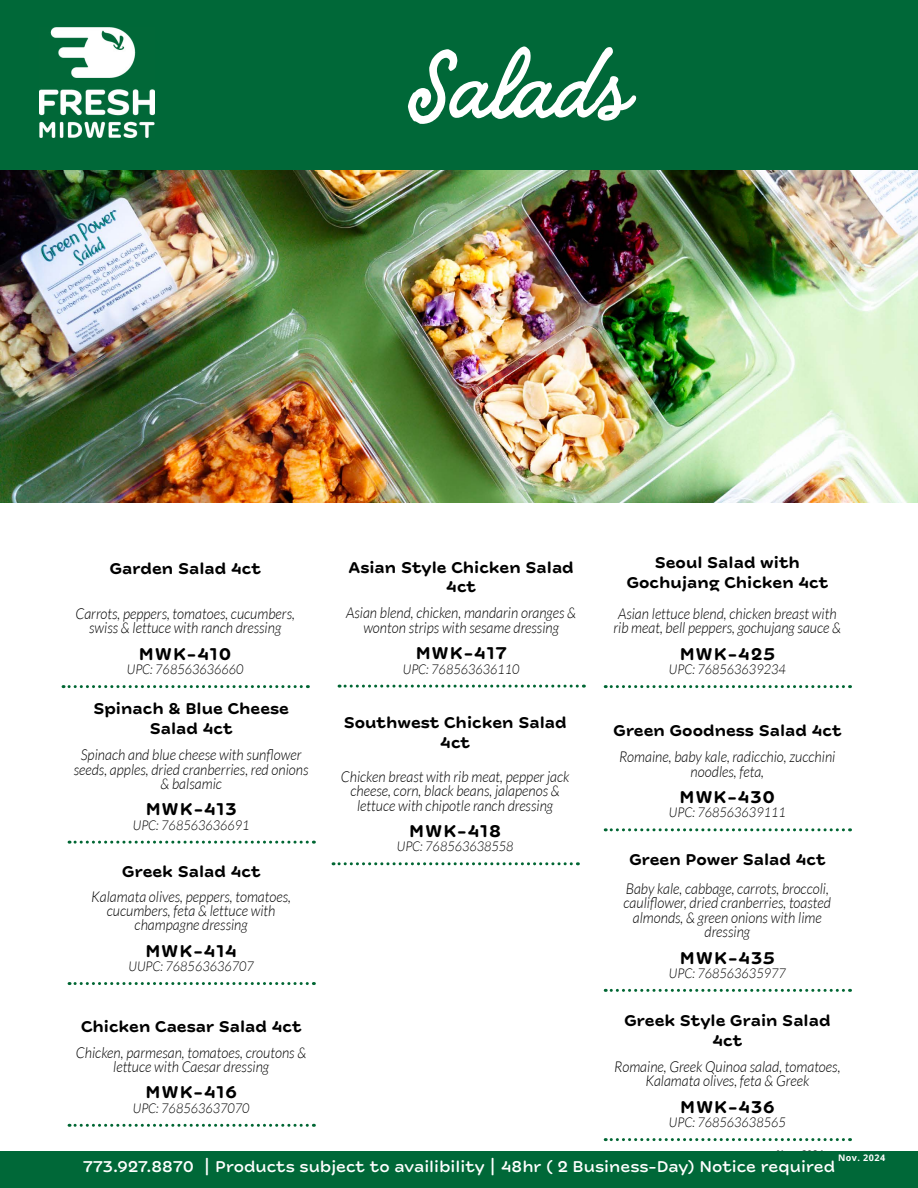
<style>
.page{position:relative;width:918px;height:1188px;background:#fff}
.page>*{position:absolute;margin:0;border:0;box-sizing:border-box;transform-origin:0 0}
.t1{font:76.5px "Quimby Gubernatorial";color:#fff}
.t2{font:700 18px "New Farm";letter-spacing:.05em;color:#000}
.t3{font:700 16.5px/19.8px "New Farm";color:#000;text-align:center}
.t4{font:500 16.5px "New Farm";color:#fff}
.t5{font:italic 300 15px/14.4px "Lato";color:#000;text-align:center;scale:.94 1}
.t6{font:italic 300 13.5px "Lato";color:#000;scale:.94 1}
.t7{font:9px "Open Sans";letter-spacing:.05em;color:#000}
.t8{font:9px "Open Sans";letter-spacing:.05em;color:#fff}
</style>
<div class="page">
<div style="left:0;top:0;width:918px;height:171px;background:#006838"></div>
<img style="left:40px;top:27px;width:114px;height:111px">
<img style="left:0;top:171px;width:918px;height:331px">
<svg style="left:63px;top:685px;width:245px;height:3px"></svg>
<svg style="left:69px;top:841px;width:245px;height:3px"></svg>
<svg style="left:69px;top:982px;width:245px;height:3px"></svg>
<svg style="left:69px;top:1124px;width:245px;height:3px"></svg>
<svg style="left:339px;top:685px;width:245px;height:3px"></svg>
<svg style="left:333px;top:862px;width:245px;height:3px"></svg>
<svg style="left:605px;top:685px;width:246px;height:3px"></svg>
<svg style="left:605px;top:828px;width:246px;height:3px"></svg>
<svg style="left:605px;top:989px;width:246px;height:3px"></svg>
<svg style="left:605px;top:1138px;width:246px;height:3px"></svg>
<div style="left:0;top:1151px;width:918px;height:37px;background:#006838"></div>
<h1 class="t1" style="left:407px;top:46px;width:220px">Salads</h1>
<p class="t3" style="left:626px;top:554px;width:203px">Seoul Salad with<br>Gochujang Chicken 4ct</p>
<p class="t5" style="left:613px;top:607px;width:244px">Asian lettuce blend, chicken breast with rib meat, bell peppers, gochujang sauce &amp;</p>
<p class="t2" style="left:680px;top:642px;width:97px">MWK-425</p>
<p class="t6" style="left:669px;top:662px;width:126px">UPC: 768563639234</p>
<p class="t3" style="left:349px;top:558px;width:227px">Asian Style Chicken Salad<br>4ct</p>
<p class="t5" style="left:346px;top:606px;width:246px">Asian blend, chicken, mandarin oranges &amp; wonton strips with sesame dressing</p>
<p class="t2" style="left:416px;top:642px;width:92px">MWK-417</p>
<p class="t6" style="left:403px;top:662px;width:126px">UPC: 768563636110</p>
<p class="t3" style="left:109px;top:560px;width:153px">Garden Salad 4ct</p>
<p class="t5" style="left:75px;top:607px;width:235px">Carrots, peppers, tomatoes, cucumbers, swiss &amp; lettuce with ranch dressing</p>
<p class="t2" style="left:139px;top:642px;width:94px">MWK-410</p>
<p class="t6" style="left:127px;top:662px;width:126px">UPC: 768563636660</p>
<p class="t3" style="left:93px;top:699px;width:197px">Spinach &amp; Blue Cheese<br>Salad 4ct</p>
<p class="t5" style="left:74px;top:748px;width:251px">Spinach and blue cheese with sunflower seeds, apples, dried cranberries, red onions &amp; balsamic</p>
<p class="t2" style="left:146px;top:798px;width:93px">MWK-413</p>
<p class="t6" style="left:133px;top:818px;width:126px">UPC: 768563636691</p>
<p class="t3" style="left:122px;top:862px;width:140px">Greek Salad 4ct</p>
<p class="t5" style="left:91px;top:890px;width:214px">Kalamata olives, peppers, tomatoes, cucumbers, feta &amp; lettuce with champagne dressing</p>
<p class="t2" style="left:145px;top:939px;width:93px">MWK-414</p>
<p class="t6" style="left:129px;top:959px;width:135px">UUPC: 768563636707</p>
<p class="t3" style="left:344px;top:713px;width:224px">Southwest Chicken Salad<br>4ct</p>
<p class="t5" style="left:341px;top:770px;width:245px">Chicken breast with rib meat, pepper jack cheese, corn, black beans, jalapenos &amp; lettuce with chipotle ranch dressing</p>
<p class="t2" style="left:409px;top:819px;width:93px">MWK-418</p>
<p class="t6" style="left:397px;top:839px;width:126px">UPC: 768563638558</p>
<p class="t3" style="left:613px;top:721px;width:230px">Green Goodness Salad 4ct</p>
<p class="t5" style="left:619px;top:750px;width:232px">Romaine, baby kale, radicchio, zucchini noodles, feta,</p>
<p class="t2" style="left:680px;top:785px;width:97px">MWK-430</p>
<p class="t6" style="left:669px;top:805px;width:126px">UPC: 768563639111</p>
<p class="t3" style="left:629px;top:850px;width:198px">Green Power Salad 4ct</p>
<p class="t5" style="left:624px;top:882px;width:222px">Baby kale, cabbage, carrots, broccoli, cauliflower, dried cranberries, toasted almonds, &amp; green onions with lime dressing</p>
<p class="t2" style="left:680px;top:946px;width:96px">MWK-435</p>
<p class="t6" style="left:669px;top:966px;width:126px">UPC: 768563635977</p>
<p class="t3" style="left:624px;top:1011px;width:208px">Greek Style Grain Salad<br>4ct</p>
<p class="t5" style="left:614px;top:1060px;width:242px">Romaine, Greek Quinoa salad, tomatoes,<br>Kalamata olives, feta &amp; Greek</p>
<p class="t2" style="left:680px;top:1095px;width:96px">MWK-436</p>
<p class="t6" style="left:669px;top:1115px;width:126px">UPC: 768563638565</p>
<p class="t4" style="left:83px;top:1156px;width:754px">773.927.8870 | Products subject to availibility | 48hr ( 2 Business-Day) Notice required</p>
<p class="t8" style="left:838px;top:1151px;width:49px">Nov. 2024</p>
<p class="t3" style="left:81px;top:1017px;width:222px">Chicken Caesar Salad 4ct</p>
<p class="t5" style="left:76px;top:1046px;width:247px">Chicken, parmesan, tomatoes, croutons &amp; lettuce with Caesar dressing</p>
<p class="t2" style="left:146px;top:1081px;width:93px">MWK-416</p>
<p class="t6" style="left:133px;top:1101px;width:126px">UPC: 768563637070</p>
<p class="t7" style="left:777px;top:1148px;width:49px">Nov. 2024</p>
</div>
